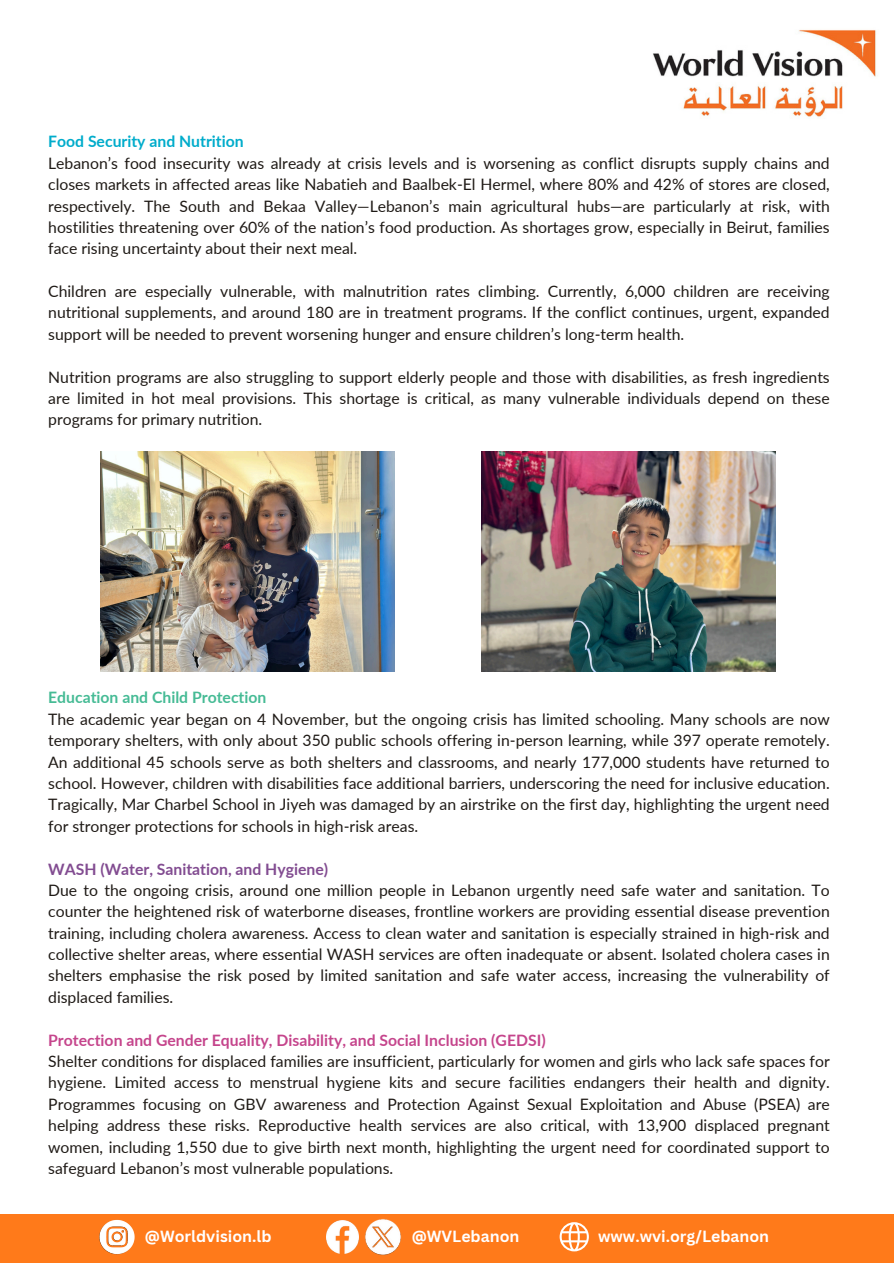
<style>
.page{position:relative;width:894px;height:1264px;background:#fff}
.page>*{position:absolute;margin:0;border:0;box-sizing:border-box;transform-origin:0 0}
.t1{font:15.75px/21.3px "Lato";color:#1f1a16;text-align:justify}
.t2{font:700 15.75px "Lato";color:#c5458c}
.t3{font:700 15.75px "Canva Sans";color:#fff}
.t4{font:700 15.75px "Lato";color:#824c91}
.t5{font:700 15.75px "Lato";color:#46bb95}
.t6{font:700 15.75px "Lato";color:#00accb}
</style>
<div class="page">
<div style="left:0;top:1214px;width:893px;height:49px;background:#ff7a1a"></div>
<img style="left:99px;top:1219px;width:36px;height:36px">
<img style="left:326px;top:1220px;width:32px;height:32px">
<img style="left:365px;top:1219px;width:36px;height:37px">
<svg style="left:559px;top:1222px;width:29px;height:29px"></svg>
<img style="left:653px;top:29px;width:223px;height:89px">
<img style="left:101px;top:451px;width:293px;height:220px">
<img style="left:481px;top:451px;width:294px;height:220px">
<p class="t6" style="left:48px;top:132px;width:197px">Food Security and Nutrition</p>
<p class="t1" style="left:48px;top:152px;width:782px">Lebanon’s food insecurity was already at crisis levels and is worsening as conflict disrupts supply chains and closes markets in affected areas like Nabatieh and Baalbek-El Hermel, where 80% and 42% of stores are closed, respectively. The South and Bekaa Valley—Lebanon’s main agricultural hubs—are particularly at risk, with hostilities threatening over 60% of the nation’s food production. As shortages grow, especially in Beirut, families face rising uncertainty about their next meal.</p>
<p class="t1" style="left:48px;top:280px;width:782px">Children are especially vulnerable, with malnutrition rates climbing. Currently, 6,000 children are receiving nutritional supplements, and around 180 are in treatment programs. If the conflict continues, urgent, expanded support will be needed to prevent worsening hunger and ensure children’s long-term health.</p>
<p class="t1" style="left:48px;top:366px;width:782px">Nutrition programs are also struggling to support elderly people and those with disabilities, as fresh ingredients are limited in hot meal provisions. This shortage is critical, as many vulnerable individuals depend on these programs for primary nutrition.</p>
<p class="t5" style="left:48px;top:688px;width:220px">Education and Child Protection</p>
<p class="t1" style="left:48px;top:708px;width:782px">The academic year began on 4 November, but the ongoing crisis has limited schooling. Many schools are now temporary shelters, with only about 350 public schools offering in-person learning, while 397 operate remotely.<br>An additional 45 schools serve as both shelters and classrooms, and nearly 177,000 students have returned to school. However, children with disabilities face additional barriers, underscoring the need for inclusive education.<br>Tragically, Mar Charbel School in Jiyeh was damaged by an airstrike on the first day, highlighting the urgent need for stronger protections for schools in high-risk areas.</p>
<p class="t4" style="left:48px;top:859px;width:281px">WASH (Water, Sanitation, and Hygiene)</p>
<p class="t1" style="left:48px;top:879px;width:782px">Due to the ongoing crisis, around one million people in Lebanon urgently need safe water and sanitation. To counter the heightened risk of waterborne diseases, frontline workers are providing essential disease prevention training, including cholera awareness. Access to clean water and sanitation is especially strained in high-risk and collective shelter areas, where essential WASH services are often inadequate or absent. Isolated cholera cases in shelters emphasise the risk posed by limited sanitation and safe water access, increasing the vulnerability of displaced families.</p>
<p class="t2" style="left:48px;top:1030px;width:499px">Protection and Gender Equality, Disability, and Social Inclusion (GEDSI)</p>
<p class="t1" style="left:48px;top:1050px;width:782px">Shelter conditions for displaced families are insufficient, particularly for women and girls who lack safe spaces for hygiene. Limited access to menstrual hygiene kits and secure facilities endangers their health and dignity.<br>Programmes focusing on GBV awareness and Protection Against Sexual Exploitation and Abuse (PSEA) are helping address these risks. Reproductive health services are also critical, with 13,900 displaced pregnant women, including 1,550 due to give birth next month, highlighting the urgent need for coordinated support to safeguard Lebanon’s most vulnerable populations.</p>
<p class="t3" style="left:145px;top:1225px;width:128px">@Worldvision.lb</p>
<p class="t3" style="left:412px;top:1225px;width:109px">@WVLebanon</p>
<h1 class="t3" style="left:598px;top:1225px;width:172px">www.wvi.org/Lebanon</h1>
</div>
